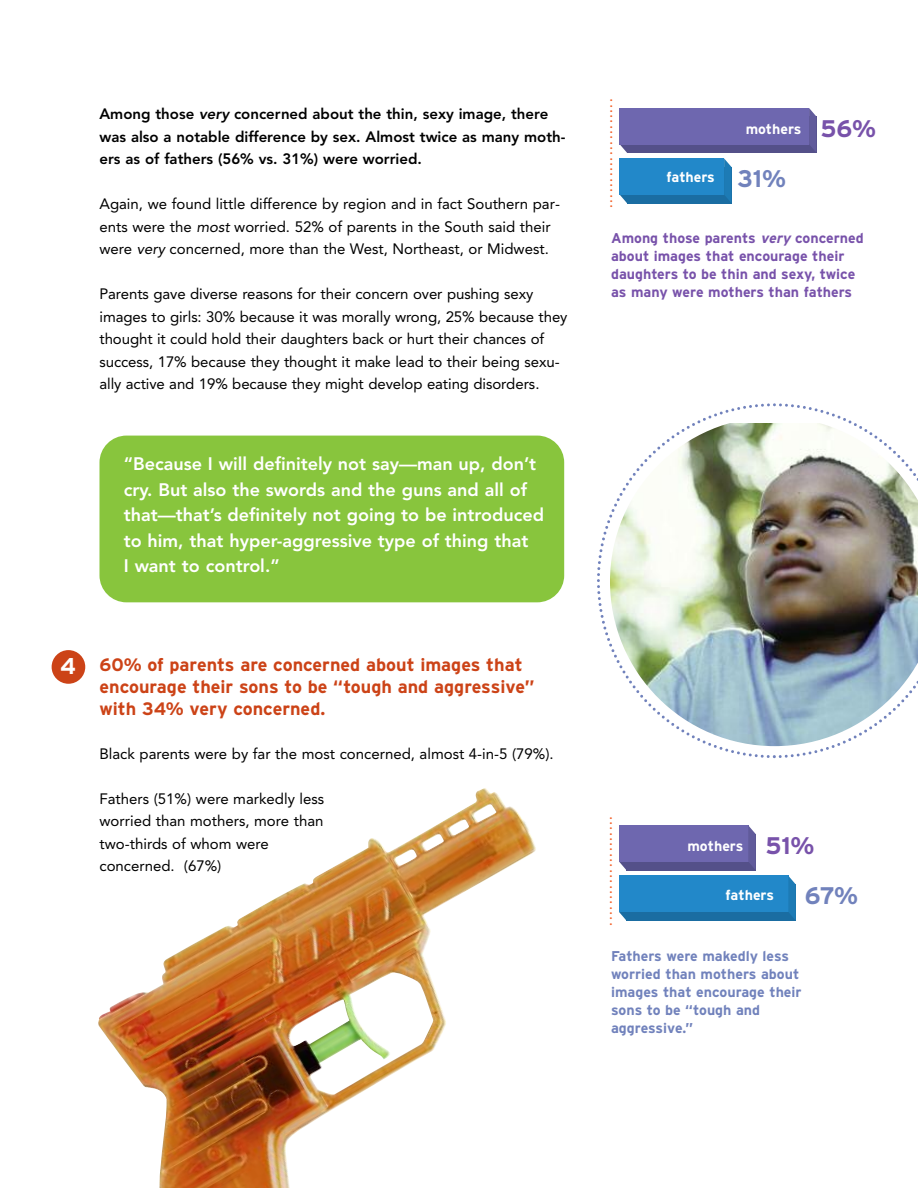
<style>
.page{position:relative;width:918px;height:1188px;background:#fff}
.page>*{position:absolute;margin:0;border:0;box-sizing:border-box;transform-origin:0 0}
.t1{font:700 24px "Interstate";color:#7852aa}
.t2{font:700 24px "Interstate";color:#7182bc}
.t3{font:700 22.8px "Interstate";color:#fff}
.t4{font:800 18px/25.5px "Avenir";color:#fff}
.t5{font:700 18px/21.8px "Interstate";color:#cc4317}
.t6{font:15.6px "Avenir";color:#f25d24}
.t7{font:15px/22.5px "Avenir";letter-spacing:-.005em;color:#000}
.t8{font:800 15px/22.5px "Avenir";color:#000}
.t9{font:700 14.25px/18px "Interstate";color:#7852aa}
.t10{font:700 14.25px/18px "Interstate";color:#7182bc}
.t11{font:700 14.25px "Interstate";color:#fff}
.s1{font-style:italic}
</style>
<div class="page">
<img style="left:98px;top:788px;width:438px;height:400px">
<div style="left:99px;top:436px;width:465px;height:166px;background:#88c53d;border-radius:27px"></div>
<svg style="left:620px;top:195px;width:7px;height:8px"></svg>
<svg style="left:620px;top:144px;width:7px;height:9px"></svg>
<div style="left:627px;top:117px;width:189px;height:36px;background:#545089"></div>
<div style="left:627px;top:167px;width:104px;height:36px;background:#1a6da2"></div>
<div style="left:620px;top:108px;width:189px;height:36px;background:#6e67af"></div>
<div style="left:620px;top:158px;width:104px;height:37px;background:#2288c9"></div>
<svg style="left:724px;top:158px;width:7px;height:44px"></svg>
<svg style="left:809px;top:108px;width:7px;height:44px"></svg>
<svg style="left:619px;top:912px;width:7px;height:8px"></svg>
<svg style="left:619px;top:862px;width:7px;height:8px"></svg>
<div style="left:626px;top:834px;width:130px;height:36px;background:#545089"></div>
<div style="left:619px;top:825px;width:129px;height:37px;background:#6e67af"></div>
<div style="left:626px;top:884px;width:170px;height:37px;background:#1a6da2"></div>
<div style="left:619px;top:876px;width:169px;height:36px;background:#2288c9"></div>
<svg style="left:788px;top:876px;width:8px;height:44px"></svg>
<svg style="left:748px;top:825px;width:8px;height:44px"></svg>
<svg style="left:597px;top:403px;width:244px;height:356px"></svg>
<img style="left:610px;top:423px;width:308px;height:323px">
<div style="left:52px;top:650px;width:33px;height:34px;background:#cc4317;border-radius:50%"></div>
<p class="t8" style="left:99px;top:104px;width:468px">Among those <span class="s1">very</span> concerned about the thin, sexy image, there was also a notable difference by sex. Almost twice as many moth&shy;ers as of fathers (56% vs. 31%) were worried.</p>
<p class="t7" style="left:99px;top:194px;width:462px">Again, we found little difference by region and in fact Southern par&shy;ents were the <span class="s1">most</span> worried. 52% of parents in the South said their were <span class="s1">very</span> concerned, more than the West, Northeast, or Midwest.</p>
<p class="t7" style="left:99px;top:284px;width:470px">Parents gave diverse reasons for their concern over pushing sexy images to girls: 30% because it was morally wrong, 25% because they thought it could hold their daughters back or hurt their chances of success, 17% because they thought it make lead to their being sexu&shy;ally active and 19% because they might develop eating disorders.</p>
<p class="t4" style="left:124px;top:453px;width:422px">“Because I will definitely not say—man up, don’t cry. But also the swords and the guns and all of that—that’s definitely not going to be introduced to him, that hyper-aggressive type of thing that<br>I want to control.”</p>
<h2 class="t3" style="left:60px;top:653px;width:17px">4</h2>
<p class="t5" style="left:99px;top:654px;width:436px">60% of parents are concerned about images that encourage their sons to be “tough and aggressive” with 34% very concerned.</p>
<p class="t7" style="left:99px;top:744px;width:456px">Black parents were by far the most concerned, almost 4-in-5 (79%).</p>
<p class="t7" style="left:99px;top:789px;width:226px">Fathers (51%) were markedly less worried than mothers, more than two-thirds of whom were concerned. (67%)</p>
<p class="t6" style="left:622px;top:98px;width:112px;rotate:90deg">.....................</p>
<p class="t9" style="left:611px;top:229px;width:254px">Among those parents <span class="s1">very</span> concerned about images that encourage their daughters to be thin and sexy, twice as many were mothers than fathers</p>
<h1 class="t1" style="left:821px;top:115px;width:57px">56%</h1>
<p class="t11" style="left:746px;top:120px;width:57px">mothers</p>
<h1 class="t2" style="left:738px;top:165px;width:50px">31%</h1>
<p class="t11" style="left:666px;top:169px;width:50px">fathers</p>
<p class="t6" style="left:622px;top:816px;width:112px;rotate:90deg">.....................</p>
<p class="t10" style="left:611px;top:947px;width:192px">Fathers were makedly less worried than mothers about images that encourage their sons to be “tough and aggressive.”</p>
<h1 class="t1" style="left:766px;top:832px;width:51px">51%</h1>
<h1 class="t2" style="left:805px;top:882px;width:55px">67%</h1>
<p class="t11" style="left:688px;top:838px;width:57px">mothers</p>
<p class="t11" style="left:726px;top:886px;width:50px">fathers</p>
</div>
